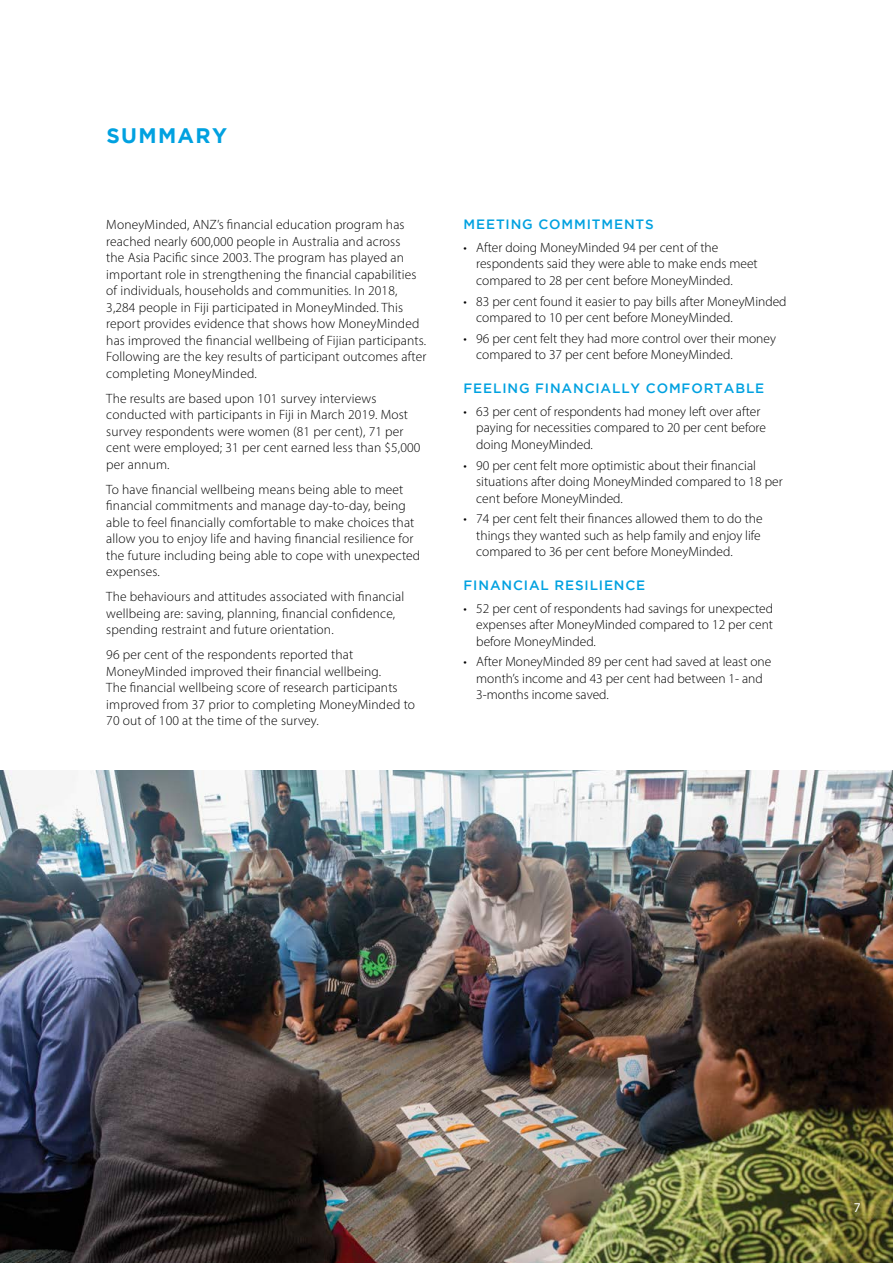
<style>
.page{position:relative;width:893px;height:1263px;background:#fff}
.page>*{position:absolute;margin:0;border:0;box-sizing:border-box;transform-origin:0 0}
.t1{font:700 21px "Gotham";color:#00a1e0}
.t2{font:300 13.5px/16.5px "Myriad Pro";letter-spacing:.01em;color:#000}
.t3{font:500 13.5px "Gotham";letter-spacing:.065em;color:#00a1e0}
.t4{font:13.5px "Myriad Pro";color:#fff}
</style>
<div class="page">
<img style="left:0;top:771px;width:893px;height:492px">
<h1 class="t1" style="left:106px;top:123px;width:122px">SUMMARY</h1>
<p class="t2" style="left:106px;top:216px;width:322px">MoneyMinded, ANZ’s financial education program has reached nearly 600,000 people in Australia and across<br>the Asia Pacific since 2003. The program has played an important role in strengthening the financial capabilities of individuals, households and communities. In 2018, 3,284 people in Fiji participated in MoneyMinded. This report provides evidence that shows how MoneyMinded has improved the financial wellbeing of Fijian participants.<br>Following are the key results of participant outcomes after completing MoneyMinded.</p>
<p class="t2" style="left:106px;top:390px;width:316px">The results are based upon 101 survey interviews conducted with participants in Fiji in March 2019. Most survey respondents were women (81 per cent), 71 per cent were employed; 31 per cent earned less than $5,000 per annum.</p>
<p class="t2" style="left:106px;top:481px;width:315px">To have financial wellbeing means being able to meet financial commitments and manage day-to-day, being able to feel financially comfortable to make choices that allow you to enjoy life and having financial resilience for the future including being able to cope with unexpected expenses.</p>
<p class="t2" style="left:106px;top:588px;width:299px">The behaviours and attitudes associated with financial wellbeing are: saving, planning, financial confidence, spending restraint and future orientation.</p>
<p class="t2" style="left:106px;top:646px;width:310px">96 per cent of the respondents reported that MoneyMinded improved their financial wellbeing.<br>The financial wellbeing score of research participants improved from 37 prior to completing MoneyMinded to 70 out of 100 at the time of the survey.</p>
<p class="t3" style="left:464px;top:217px;width:192px">M EETING COMMITMENTS</p>
<p class="t2" style="left:476px;top:239px;width:283px;text-indent:-13px">• After doing MoneyMinded 94 per cent of the respondents said they were able to make ends meet compared to 28 per cent before MoneyMinded.</p>
<p class="t2" style="left:476px;top:293px;width:312px;text-indent:-13px">• 83 per cent found it easier to pay bills after MoneyMinded compared to 10 per cent before MoneyMinded.</p>
<p class="t2" style="left:476px;top:330px;width:301px;text-indent:-13px">• 96 per cent felt they had more control over their money compared to 37 per cent before MoneyMinded.</p>
<p class="t3" style="left:464px;top:380px;width:302px">FEELING FINANCIALLY COMFORTABLE</p>
<p class="t2" style="left:476px;top:403px;width:291px;text-indent:-13px">• 63 per cent of respondents had money left over after paying for necessities compared to 20 per cent before doing MoneyMinded.</p>
<p class="t2" style="left:476px;top:457px;width:308px;text-indent:-13px">• 90 per cent felt more optimistic about their financial situations after doing MoneyMinded compared to 18 per cent before MoneyMinded.</p>
<p class="t2" style="left:476px;top:510px;width:288px;text-indent:-13px">• 74 per cent felt their finances allowed them to do the things they wanted such as help family and enjoy life compared to 36 per cent before MoneyMinded.</p>
<p class="t3" style="left:464px;top:577px;width:183px">FINANCIAL RESILIENCE</p>
<p class="t2" style="left:476px;top:600px;width:298px;text-align:justify;text-indent:-13px">• 52 per cent of respondents had savings for unexpected expenses after MoneyMinded compared to 12 per cent before MoneyMinded.</p>
<p class="t2" style="left:476px;top:653px;width:297px;text-indent:-13px">• After MoneyMinded 89 per cent had saved at least one month’s income and 43 per cent had between 1- and<br>3-months income saved.</p>
<p class="t4" style="left:854px;top:1199px;width:8px">7</p>
</div>
